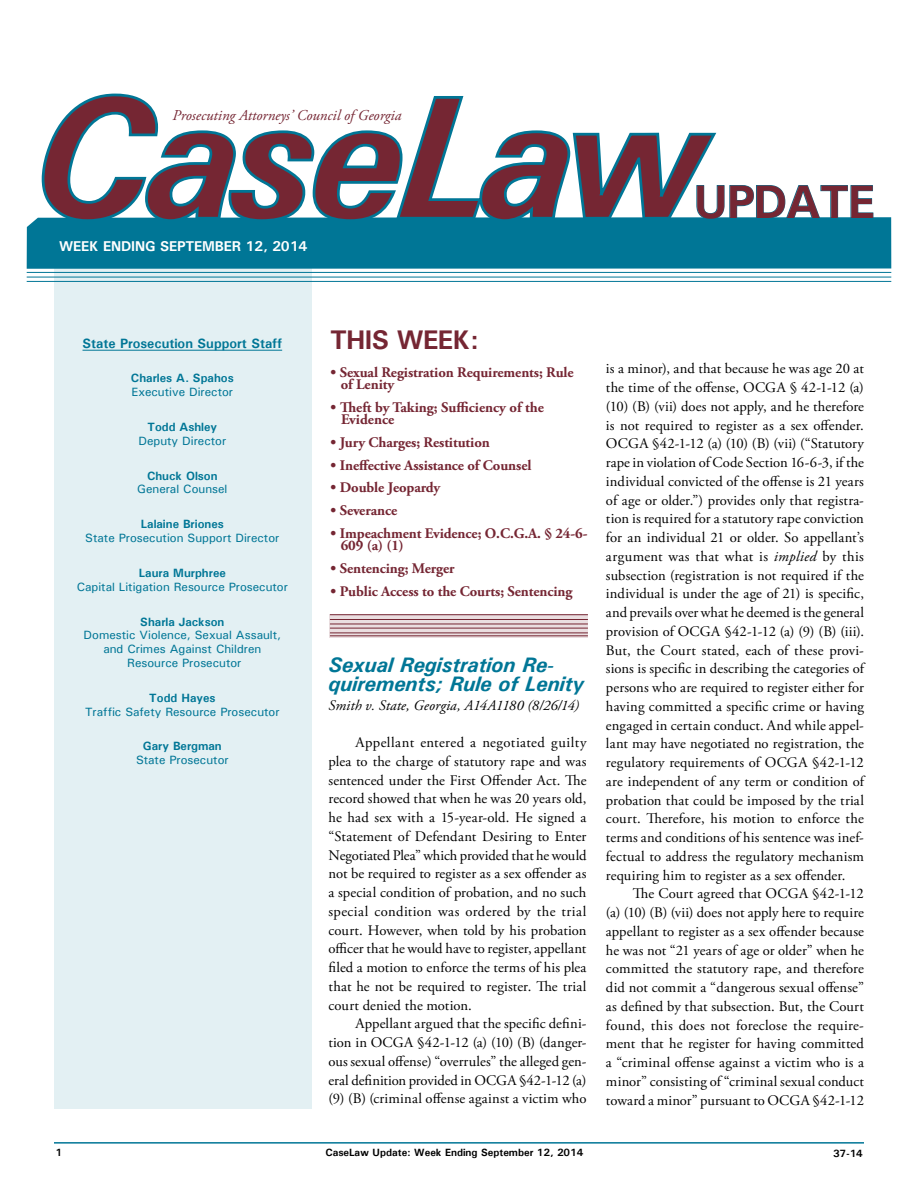
<style>
.page{position:relative;width:918px;height:1188px;background:#fff}
.page>*{position:absolute;margin:0;border:0;box-sizing:border-box;transform-origin:0 0}
.t1{font:700 47.1px "Univers";letter-spacing:-.025em;color:#752633}
.t2{font:700 27px "Univers";letter-spacing:-.025em;color:#752633}
.t3{font:italic 700 21px/18.8px "Univers";color:#007696}
.t4{font:italic 15px "Adobe Garamond Pro";color:#752633}
.t5{font:14.7px/18.8px "Adobe Garamond Pro";letter-spacing:.01em;color:#000;text-align:justify}
.t6{font:700 14.7px/12px "Adobe Garamond Pro";letter-spacing:-.005em;color:#752633}
.t7{font:italic 14.7px "Adobe Garamond Pro";letter-spacing:.01em;color:#000}
.t8{font:700 14.25px "Univers";letter-spacing:-.01em;color:#fff}
.t9{font:700 13.5px "Univers";color:#007696}
.t10{font:500 12px/13.8px "Univers";color:#007696;text-align:center}
.t11{font:700 12px "Univers";color:#007696}
.t12{font:700 10.5px "Univers";color:#000}
.s1{font-style:italic}
</style>
<div class="page">
<hr style="left:54px;top:1142px;width:810px;height:2px;background:#007696">
<div style="left:54px;top:228px;width:258px;height:880px;background:#e3f0f3"></div>
<hr style="left:83px;top:350px;width:199px;height:1px;background:#007696">
<div style="left:27px;top:217px;width:864px;height:52px;background:#007696"></div>
<hr style="left:27px;top:272px;width:864px;height:1px;background:#007696">
<hr style="left:27px;top:277px;width:864px;height:1px;background:#007696">
<svg style="left:330px;top:615px;width:258px;height:23px;background:#dcc8cb"></svg>
<hr style="left:330px;top:614px;width:258px;height:1px;background:#752633">
<hr style="left:330px;top:628px;width:258px;height:1px;background:#752633">
<hr style="left:330px;top:633px;width:258px;height:1px;background:#752633">
<hr style="left:330px;top:635px;width:258px;height:1px;background:#752633">
<hr style="left:330px;top:619px;width:258px;height:1px;background:#752633">
<hr style="left:330px;top:624px;width:258px;height:1px;background:#752633">
<svg style="left:719px;top:185px;width:155px;height:35px"></svg>
<hr style="left:27px;top:281px;width:864px;height:1px;background:#007696">
<svg style="left:40px;top:93px;width:679px;height:130px"></svg>
<p class="t4" style="left:172px;top:107px;width:230px">Prosecuting Attorneys’ Council of Georgia</p>
<p class="t8" style="left:59px;top:237px;width:250px">WEEK ENDING SEPTEMBER 12, 2014</p>
<h1 class="t1" style="left:694px;top:172px;width:182px">UPDATE</h1>
<p class="t9" style="left:83px;top:334px;width:201px">State Prosecution Support Staff</p>
<p class="t11" style="left:131px;top:371px;width:104px">Charles A. Spahos</p>
<p class="t10" style="left:132px;top:385px;width:103px">Executive Director</p>
<p class="t11" style="left:147px;top:419px;width:71px">Todd Ashley</p>
<p class="t10" style="left:138px;top:434px;width:89px">Deputy Director</p>
<p class="t11" style="left:147px;top:468px;width:72px">Chuck Olson</p>
<p class="t10" style="left:137px;top:482px;width:92px">General Counsel</p>
<p class="t11" style="left:141px;top:517px;width:85px">Lalaine Briones</p>
<p class="t10" style="left:85px;top:531px;width:196px">State Prosecution Support Director</p>
<p class="t11" style="left:139px;top:565px;width:89px">Laura Murphree</p>
<p class="t10" style="left:77px;top:579px;width:213px">Capital Litigation Resource Prosecutor</p>
<p class="t11" style="left:140px;top:614px;width:86px">Sharla Jackson</p>
<p class="t10" style="left:84px;top:628px;width:199px">Domestic Violence, Sexual Assault, and Crimes Against Children<br>Resource Prosecutor</p>
<p class="t11" style="left:149px;top:690px;width:68px">Todd Hayes</p>
<p class="t10" style="left:85px;top:704px;width:196px">Traffic Safety Resource Prosecutor</p>
<p class="t11" style="left:143px;top:739px;width:80px">Gary Bergman</p>
<p class="t10" style="left:136px;top:753px;width:94px">State Prosecutor</p>
<h2 class="t2" style="left:330px;top:323px;width:150px">THIS WEEK:</h2>
<p class="t6" style="left:341px;top:367px;width:234px;text-indent:-10px">• Sexual Registration Requirements; Rule of Lenity</p>
<p class="t6" style="left:341px;top:402px;width:205px;text-indent:-11px">• Theft by Taking; Sufficiency of the<br>Evidence</p>
<p class="t6" style="left:330px;top:436px;width:161px">• Jury Charges; Restitution</p>
<p class="t6" style="left:330px;top:459px;width:203px">• Ineffective Assistance of Counsel</p>
<p class="t6" style="left:330px;top:482px;width:112px">• Double Jeopardy</p>
<p class="t6" style="left:330px;top:505px;width:68px">• Severance</p>
<p class="t6" style="left:341px;top:528px;width:248px;text-indent:-10px">• Impeachment Evidence; O.C.G.A. § 24-6-<br>609 (a) (1)</p>
<p class="t6" style="left:330px;top:562px;width:126px">• Sentencing; Merger</p>
<p class="t6" style="left:330px;top:585px;width:244px">• Public Access to the Courts; Sentencing</p>
<h3 class="t3" style="left:328px;top:655px;width:257px">Sexual Registration Re&shy;quirements; Rule of Lenity</h3>
<p class="t7" style="left:328px;top:696px;width:252px">Smith v. State, Georgia, A14A1180 (8/26/14)</p>
<p class="t5" style="left:328px;top:734px;width:260px;text-indent:27px">Appellant entered a negotiated guilty plea to the charge of statutory rape and was sentenced under the First Offender Act. The record showed that when he was 20 years old, he had sex with a 15-year-old. He signed a “Statement of Defendant Desiring to Enter Negotiated Plea” which provided that he would not be required to register as a sex offender as a special condition of probation, and no such special condition was ordered by the trial court. However, when told by his probation officer that he would have to register, appellant filed a motion to enforce the terms of his plea that he not be required to register. The trial court denied the motion.</p>
<p class="t5" style="left:329px;top:1015px;width:260px;text-indent:27px">Appellant argued that the specific defini&shy;tion in OCGA §42-1-12 (a) (10) (B) (danger&shy;ous sexual offense) “overrules” the alleged gen&shy;eral definition provided in OCGA §42-1-12 (a) (9) (B) (criminal offense against a victim who</p>
<p class="t5" style="left:606px;top:360px;width:260px">is a minor), and that because he was age 20 at the time of the offense, OCGA § 42-1-12 (a) (10) (B) (vii) does not apply, and he therefore is not required to register as a sex offender.<br>OCGA §42-1-12 (a) (10) (B) (vii) (“Statutory rape in violation of Code Section 16-6-3, if the individual convicted of the offense is 21 years of age or older.”) provides only that registra&shy;tion is required for a statutory rape conviction for an individual 21 or older. So appellant’s argument was that what is <span class="s1">implied</span> by this subsection (registration is not required if the individual is under the age of 21) is specific, and prevails over what he deemed is the general provision of OCGA §42-1-12 (a) (9) (B) (iii).<br>But, the Court stated, each of these provi&shy;sions is specific in describing the categories of persons who are required to register either for having committed a specific crime or having engaged in certain conduct. And while appel&shy;lant may have negotiated no registration, the regulatory requirements of OCGA §42-1-12 are independent of any term or condition of probation that could be imposed by the trial court. Therefore, his motion to enforce the terms and conditions of his sentence was inef&shy;fectual to address the regulatory mechanism requiring him to register as a sex offender.</p>
<p class="t5" style="left:606px;top:885px;width:260px;text-indent:27px">The Court agreed that OCGA §42-1-12 (a) (10) (B) (vii) does not apply here to require appellant to register as a sex offender because he was not “21 years of age or older” when he committed the statutory rape, and therefore did not commit a “dangerous sexual offense” as defined by that subsection. But, the Court found, this does not foreclose the require&shy;ment that he register for having committed a “criminal offense against a victim who is a minor” consisting of “criminal sexual conduct toward a minor” pursuant to OCGA §42-1-12</p>
<p class="t12" style="left:56px;top:1146px;width:8px">1</p>
<p class="t12" style="left:326px;top:1146px;width:259px">CaseLaw Update: Week Ending September 12, 2014</p>
<p class="t12" style="left:833px;top:1147px;width:31px">37-14</p>
</div>
